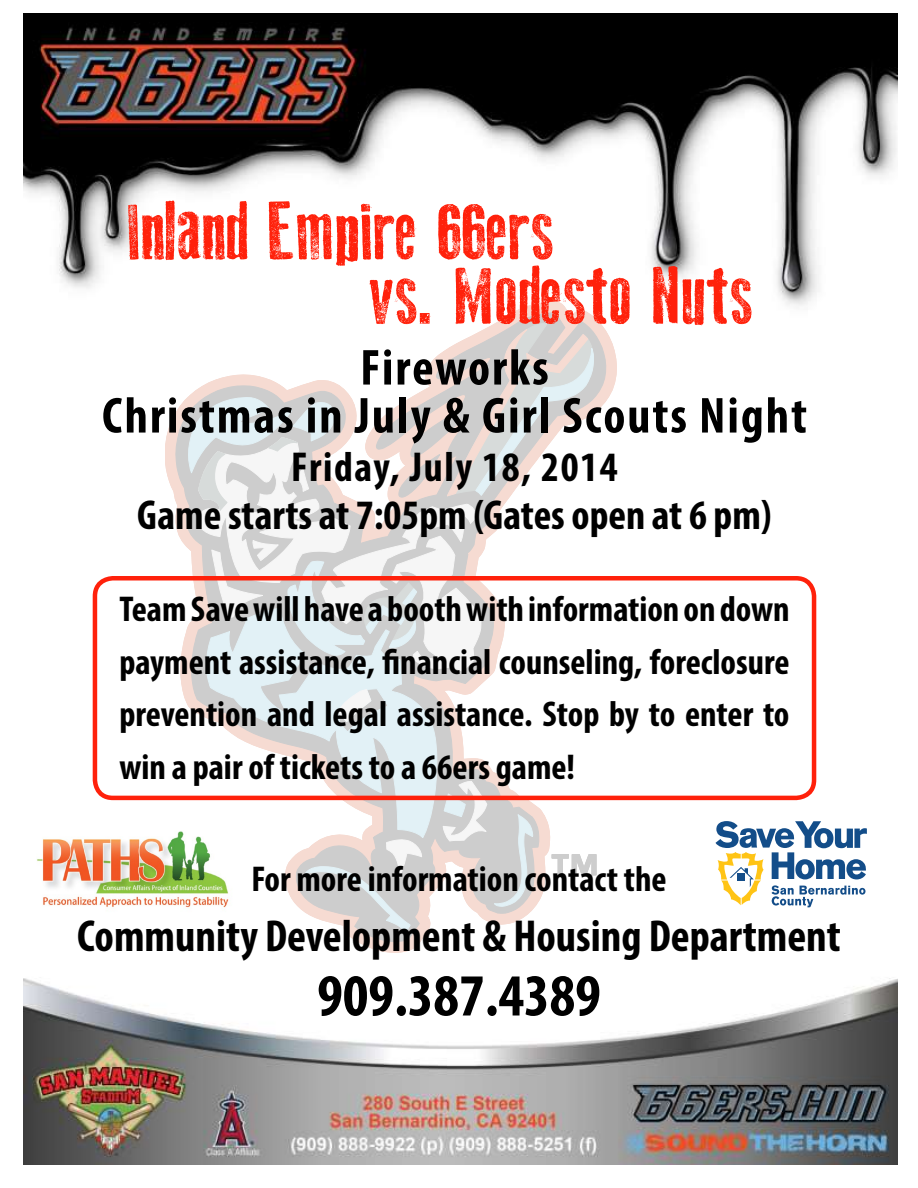
<style>
.page{position:relative;width:918px;height:1188px;background:#fff}
.page>*{position:absolute;margin:0;border:0;box-sizing:border-box;transform-origin:0 0}
.t1{font:81px/64.5px "Old Press";color:#ff210b}
.t2{font:700 condensed 60px "Myriad Pro";color:#000}
.t3{font:700 condensed 51px/48px "Myriad Pro";letter-spacing:.04em;color:#000;text-align:center}
.t4{font:700 condensed 45px "Myriad Pro";color:#000}
.t5{font:700 condensed 42px/48px "Myriad Pro";color:#000;text-align:center}
.t6{font:700 condensed 36px/52.5px "Myriad Pro";color:#000;text-align:justify}
</style>
<div class="page">
<img style="left:24px;top:14px;width:874px;height:1150px">
<svg style="left:165px;top:302px;width:452px;height:650px"></svg>
<svg style="left:176px;top:313px;width:430px;height:629px"></svg>
<svg style="left:443px;top:781px;width:44px;height:60px"></svg>
<svg style="left:304px;top:840px;width:118px;height:93px;background:#d9d6d5"></svg>
<svg style="left:494px;top:814px;width:39px;height:93px;background:#d2d4d4"></svg>
<svg style="left:206px;top:672px;width:231px;height:166px"></svg>
<svg style="left:338px;top:689px;width:33px;height:33px"></svg>
<svg style="left:188px;top:323px;width:406px;height:349px"></svg>
<svg style="left:552px;top:854px;width:44px;height:21px"></svg>
<div style="left:93px;top:576px;width:723px;height:224px;border:4px solid #ff210b;border-radius:18px"></div>
<svg style="left:716px;top:821px;width:151px;height:86px"></svg>
<img style="left:25px;top:819px;width:218px;height:98px">
<h1 class="t1" style="left:369px;top:199px;width:385px;text-indent:-241px">Inland Empire 66ers<br>vs. Modesto Nuts</h1>
<h3 class="t3" style="left:102px;top:343px;width:706px">Fireworks<br>Christmas in July &amp; Girl Scouts Night</h3>
<p class="t5" style="left:137px;top:442px;width:636px">Friday, July 18, 2014<br>Game starts at 7:05pm (Gates open at 6 pm)</p>
<p class="t6" style="left:119px;top:582px;width:672px">Team Save will have a booth with information on down payment assistance, financial counseling, foreclosure prevention and legal assistance. Stop by to enter to win a pair of tickets to a 66ers game!</p>
<p class="t6" style="left:251px;top:852px;width:417px">For more information contact the</p>
<p class="t4" style="left:77px;top:908px;width:765px">Community Development &amp; Housing Department</p>
<h2 class="t2" style="left:317px;top:958px;width:285px">909.387.4389</h2>
</div>
